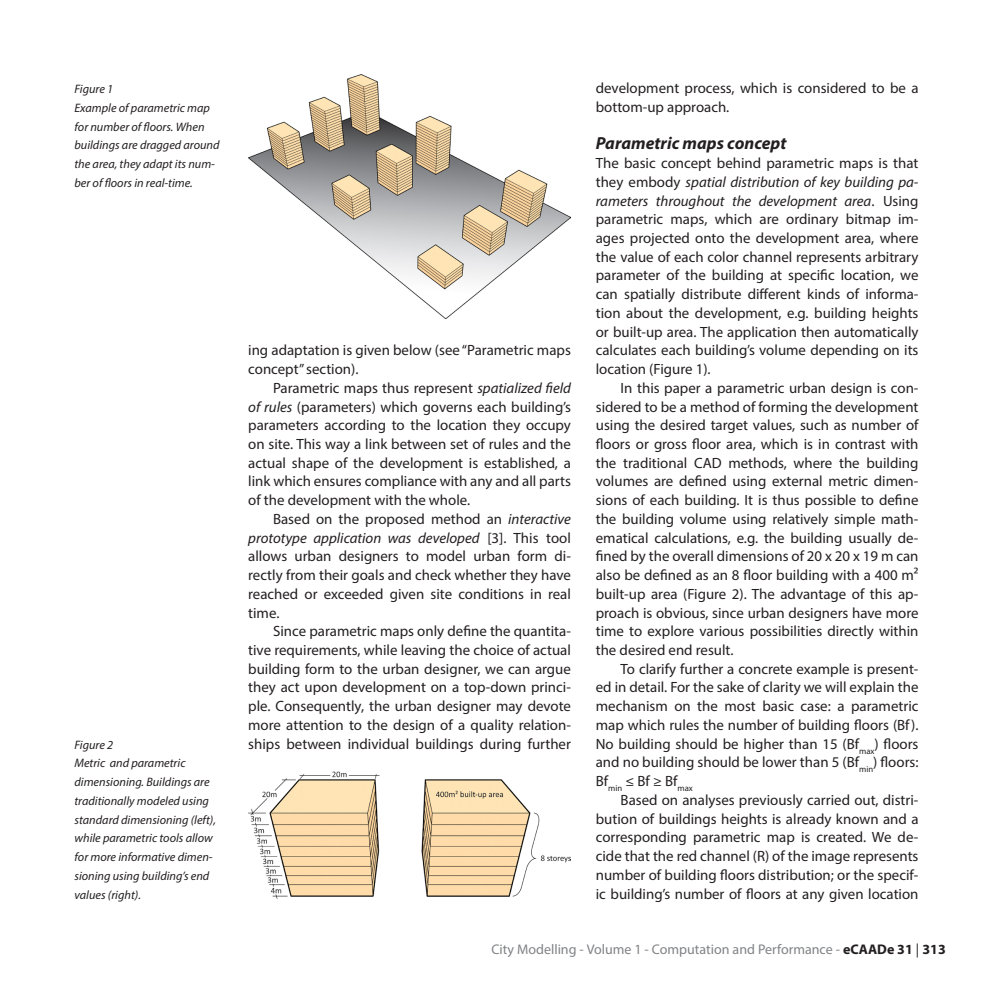
<style>
.page{position:relative;width:993px;height:993px;background:#fff}
.page>*{position:absolute;margin:0;border:0;box-sizing:border-box;transform-origin:0 0}
.Heading_2{font:italic 700 17.5px "Myriad Pro";color:#231f20}
.Paragraph{font:14.88px/18.7px "Myriad Pro";color:#231f20;text-align:justify}
.Paragraph_First{font:14.88px/18.7px "Myriad Pro";color:#231f20;text-align:justify}
.Equation{font:14.88px "Myriad Pro";color:#231f20}
.t1{font:14px "Myriad Pro";color:#808285}
.Captions{font:italic 12.25px/18.7px "Myriad Pro";color:#231f20}
.s1{font-style:italic}
.s2{font-weight:700;color:#231f20}
.s3{color:#231f20}
</style>
<div class="page">
<img style="left:248px;top:74px;width:322px;height:244px">
<img style="left:248px;top:771px;width:322px;height:127px">
<p class="Captions" style="left:74px;top:79px;width:40px">Figure 1</p>
<p class="Captions" style="left:74px;top:98px;width:147px">Example of parametric map for number of floors. When buildings are dragged around the area, they adapt its num&shy;ber of floors in real-time.</p>
<p class="Captions" style="left:74px;top:734px;width:40px">Figure 2</p>
<p class="Captions" style="left:74px;top:753px;width:143px">Metric and parametric dimensioning. Buildings are traditionally modeled using standard dimensioning (left), while parametric tools allow for more informative dimen&shy;sioning using building’s end values (right).</p>
<p class="Paragraph" style="left:248px;top:340px;width:324px">ing adaptation is given below (see “Parametric maps concept” section).</p>
<p class="Paragraph" style="left:248px;top:378px;width:324px;text-indent:25px">Parametric maps thus represent <span class="s1">spatialized field of rules</span> (parameters) which governs each building’s parameters according to the location they occupy on site. This way a link between set of rules and the actual shape of the development is established, a link which ensures compliance with any and all parts of the development with the whole.</p>
<p class="Paragraph" style="left:248px;top:509px;width:324px;text-indent:25px">Based on the proposed method an <span class="s1">interactive prototype application was developed</span> [3]. This tool allows urban designers to model urban form di&shy;rectly from their goals and check whether they have reached or exceeded given site conditions in real time.</p>
<p class="Paragraph" style="left:248px;top:621px;width:324px;text-indent:25px">Since parametric maps only define the quantita&shy;tive requirements, while leaving the choice of actual building form to the urban designer, we can argue they act upon development on a top-down princi&shy;ple. Consequently, the urban designer may devote more attention to the design of a quality relation&shy;ships between individual buildings during further</p>
<p class="Paragraph" style="left:595px;top:79px;width:324px">development process, which is considered to be a bottom-up approach.</p>
<p class="Heading_2" style="left:595px;top:132px;width:192px">Parametric maps concept</p>
<p class="Paragraph_First" style="left:595px;top:153px;width:324px">The basic concept behind parametric maps is that they embody <span class="s1">spatial distribution of key building pa&shy;rameters throughout the development area</span>. Using parametric maps, which are ordinary bitmap im&shy;ages projected onto the development area, where the value of each color channel represents arbitrary parameter of the building at specific location, we can spatially distribute different kinds of informa&shy;tion about the development, e.g. building heights or built-up area. The application then automatically calculates each building’s volume depending on its location (Figure 1).</p>
<p class="Paragraph" style="left:595px;top:378px;width:324px;text-indent:25px">In this paper a parametric urban design is con&shy;sidered to be a method of forming the development using the desired target values, such as number of floors or gross floor area, which is in contrast with the traditional CAD methods, where the building volumes are defined using external metric dimen&shy;sions of each building. It is thus possible to define the building volume using relatively simple math&shy;ematical calculations, e.g. the building usually de&shy;fined by the overall dimensions of 20 x 20 x 19 m can also be defined as an 8 floor building with a 400 m² built-up area (Figure 2). The advantage of this ap&shy;proach is obvious, since urban designers have more time to explore various possibilities directly within the desired end result.</p>
<p class="Paragraph" style="left:595px;top:659px;width:324px;text-indent:25px">To clarify further a concrete example is present&shy;ed in detail. For the sake of clarity we will explain the mechanism on the most basic case: a parametric map which rules the number of building floors (Bf).<br>No building should be higher than 15 (Bf<sub>max</sub>) floors and no building should be lower than 5 (Bf<sub>min</sub>) floors:</p>
<p class="Equation" style="left:595px;top:771px;width:99px">Bf<sub>min</sub> ≤ Bf ≥ Bf<sub>max</sub></p>
<p class="Paragraph" style="left:595px;top:790px;width:324px;text-indent:25px">Based on analyses previously carried out, distri&shy;bution of buildings heights is already known and a corresponding parametric map is created. We de&shy;cide that the red channel (R) of the image represents number of building floors distribution; or the specif&shy;ic building’s number of floors at any given location</p>
<p class="t1" style="left:491px;top:940px;width:456px">City Modelling - Volume 1 - Computation and Performance - <span class="s2">eCAADe 31</span> <span class="s3">|</span> <span class="s2">313</span></p>
</div>
